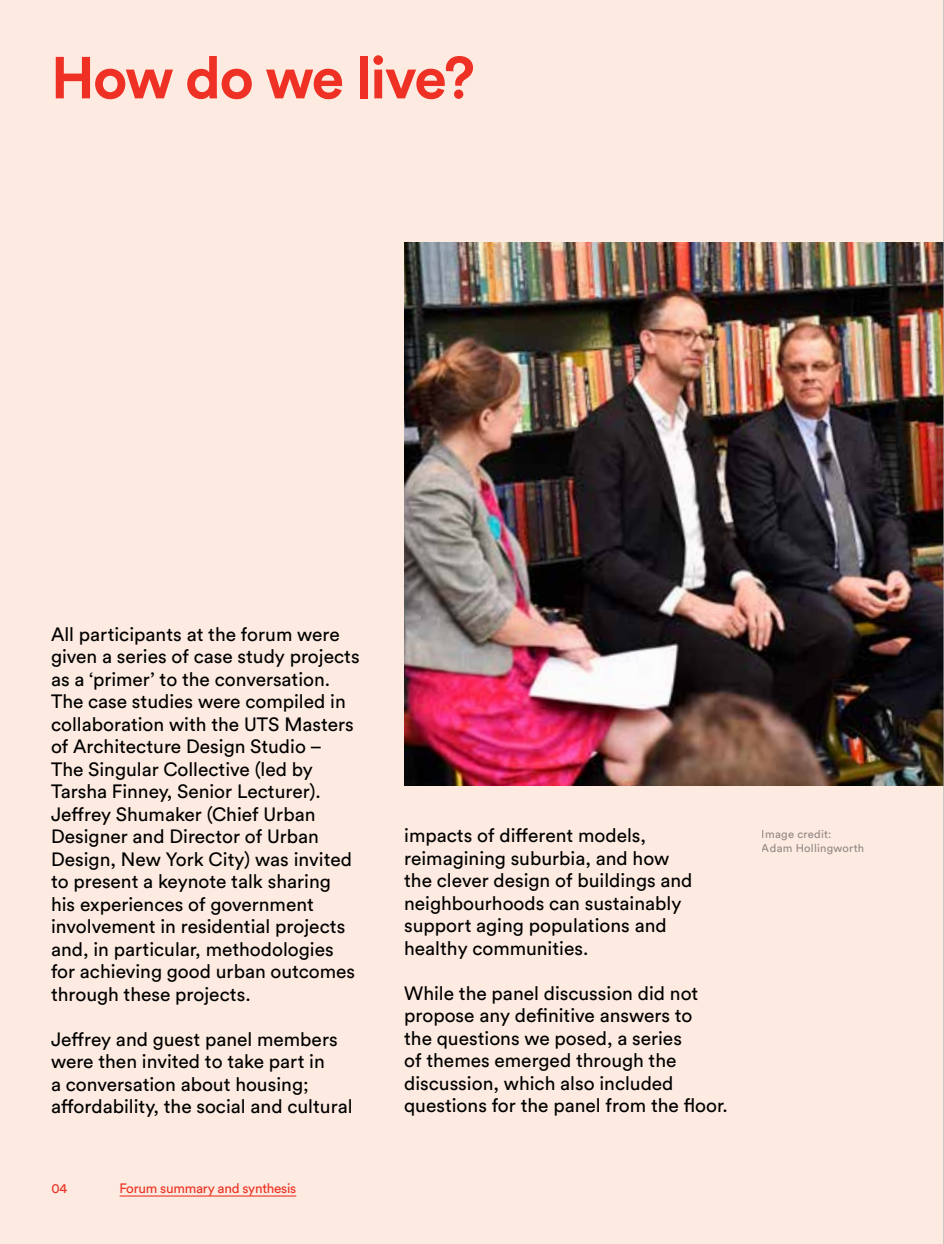
<style>
.page{position:relative;width:944px;height:1244px;background:#fdeae0}
.page>*{position:absolute;margin:0;border:0;box-sizing:border-box;transform-origin:0 0}
.t1{font:700 58.5px "Circular Std";letter-spacing:-.03em;color:#ee3124}
.t2{font:19.12px/22.5px "Circular Std";color:#000}
.t3{font:13.5px "Circular Std";letter-spacing:-.02em;color:#ee3124}
.t4{font:11.25px/13.5px "Circular Std";letter-spacing:.02em;color:#939598}
</style>
<div class="page">
<img style="left:404px;top:242px;width:539px;height:544px">
<hr style="left:943px;top:0;width:1px;height:1244px;background:#a7a9ac">
<hr style="left:120px;top:1195px;width:176px;height:1px;background:#ee3124">
<h1 class="t1" style="left:51px;top:40px;width:425px">How do we live?</h1>
<p class="t2" style="left:51px;top:622px;width:310px">All participants at the forum were given a series of case study projects as a ‘primer’ to the conversation.<br>The case studies were compiled in collaboration with the UTS Masters of Architecture Design Studio –<br>The Singular Collective (led by Tarsha Finney, Senior Lecturer).<br>Jeffrey Shumaker (Chief Urban Designer and Director of Urban Design, New York City) was invited to present a keynote talk sharing his experiences of government involvement in residential projects and, in particular, methodologies for achieving good urban outcomes through these projects.</p>
<p class="t2" style="left:51px;top:1027px;width:303px">Jeffrey and guest panel members were then invited to take part in<br>a conversation about housing; affordability, the social and cultural</p>
<p class="t3" style="left:51px;top:1180px;width:17px">04</p>
<p class="t3" style="left:120px;top:1180px;width:178px">Forum summary and synthesis</p>
<p class="t2" style="left:404px;top:824px;width:290px">impacts of different models, reimagining suburbia, and how the clever design of buildings and neighbourhoods can sustainably support aging populations and healthy communities.</p>
<p class="t2" style="left:404px;top:981px;width:325px">While the panel discussion did not propose any definitive answers to<br>the questions we posed, a series<br>of themes emerged through the discussion, which also included questions for the panel from the floor.</p>
<p class="t4" style="left:762px;top:827px;width:104px">Image credit:<br>Adam Hollingworth</p>
</div>
